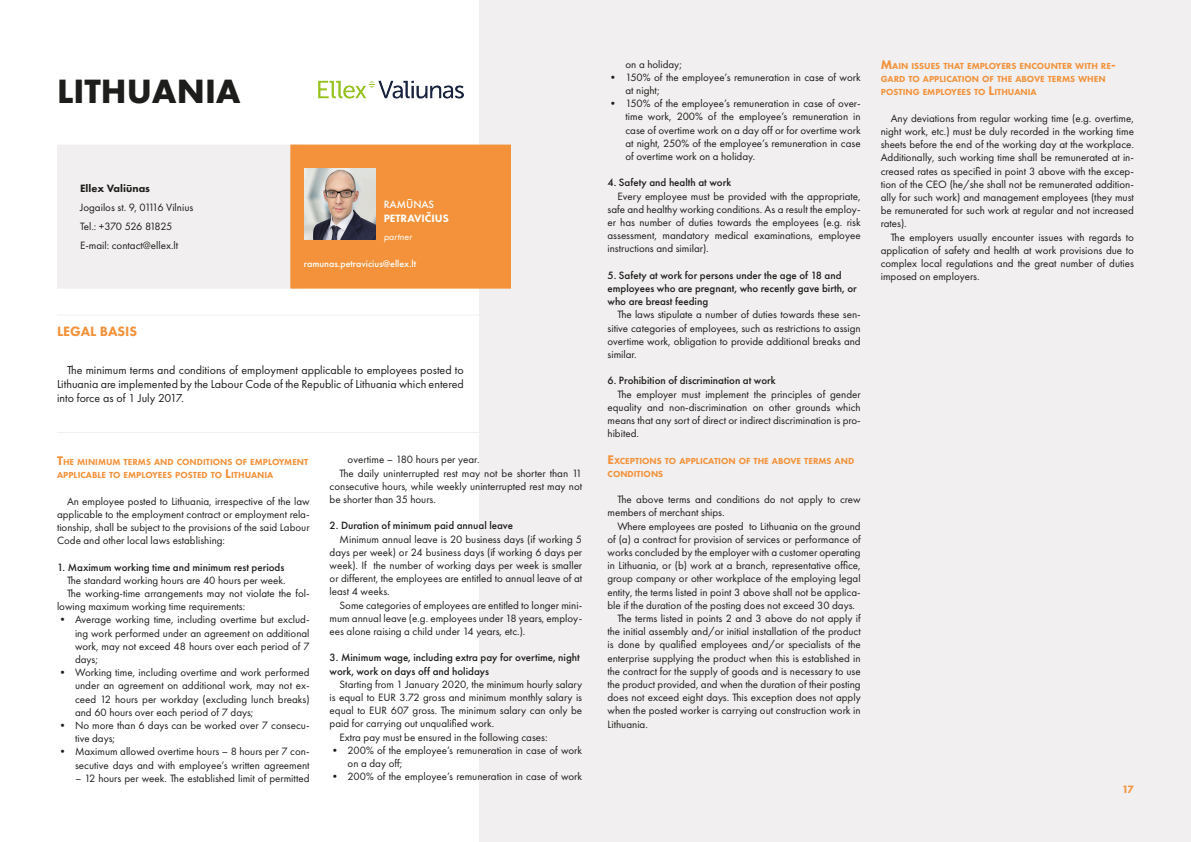
<style>
.page{position:relative;width:1191px;height:842px;background:#fff}
.page>*{position:absolute;margin:0;border:0;box-sizing:border-box;transform-origin:0 0}
.t1{font:700 35px "Futura PT";color:#1d1d1b}
.t2{font:800 14px "Futura PT";color:#f3923a}
.t3{font:12px/14.4px "Futura PT";color:#1d1d1b;text-align:justify}
.treść{font:11px/13.2px "Futura PT";color:#1d1d1b;text-align:justify}
.Śródtytuł_2{font:500 11px/13.2px "Futura PT";color:#1d1d1b}
.treść-2{font:11px "Futura PT";letter-spacing:-.05em;color:#1d1d1b}
.t4{font:800 11px "Futura PT";color:#1d1d1b}
.t5{font:800 11px "Futura PT";color:#fff}
.t6{font:500 11px "Futura PT";color:#fff}
.t7{font:800 11px "Futura PT";color:#f3923a}
.t8{font:500 10px "Futura PT";color:#fff}
.t9{font:italic 10px "Futura PT";color:#fff}
.śródtytuł{font:800 9.1px/13.2px "Futura PT";color:#f3923a}
.s1{font-size:13px}
</style>
<div class="page">
<div style="left:479px;top:0;width:712px;height:842px;background:#f1efef"></div>
<div style="left:57px;top:145px;width:243px;height:144px;background:#f1efef"></div>
<div style="left:290px;top:145px;width:221px;height:144px;background:#f3923a;border:1px solid #f3923a"></div>
<img style="left:318px;top:80px;width:146px;height:19px">
<img style="left:304px;top:169px;width:71px;height:70px">
<hr style="left:57px;top:315px;width:422px;height:1px;background:#f1efef">
<hr style="left:57px;top:432px;width:422px;height:1px;background:#f1efef">
<p class="t1" style="left:57px;top:69px;width:185px">LITHUANIA</p>
<p class="t4" style="left:80px;top:182px;width:71px">Ellex Valiūnas</p>
<p class="treść" style="left:80px;top:201px;width:115px">Jogailos st. 9, 01116 Vilnius</p>
<p class="treść-2" style="left:80px;top:220px;width:94px">Tel.: +370 526 81825</p>
<p class="treść" style="left:80px;top:239px;width:100px">E-mail: contact@ellex.lt</p>
<p class="t2" style="left:57px;top:323px;width:82px">LEGAL BASIS</p>
<p class="t6" style="left:384px;top:198px;width:52px">RAMŪNAS</p>
<p class="t5" style="left:384px;top:212px;width:67px">PETRAVIČIUS</p>
<p class="t9" style="left:384px;top:230px;width:30px">partner</p>
<p class="t8" style="left:304px;top:257px;width:114px">ramunas.petravicius@ellex.lt</p>
<p class="t3" style="left:57px;top:362px;width:408px;text-indent:10px">The minimum terms and conditions of employment applicable to employees posted to Lithuania are implemented by the Labour Code of the Republic of Lithuania which entered into force as of 1 July 2017.</p>
<p class="śródtytuł" style="left:57px;top:455px;width:253px"><span class="s1">T</span>HE MINIMUM TERMS AND CONDITIONS OF EMPLOYMENT<br>APPLICABLE TO EMPLOYEES POSTED TO <span class="s1">L</span>ITHUANIA</p>
<p class="treść" style="left:57px;top:494px;width:254px;text-indent:10px">An employee posted to Lithuania, irrespective of the law applicable to the employment contract or employment rela&shy;tionship, shall be subject to the provisions of the said Labour Code and other local laws establishing:</p>
<p class="Śródtytuł_2" style="left:57px;top:560px;width:229px">1. Maximum working time and minimum rest periods</p>
<p class="treść" style="left:67px;top:573px;width:220px">The standard working hours are 40 hours per week.</p>
<p class="treść" style="left:57px;top:587px;width:254px;text-indent:10px">The working-time arrangements may not violate the fol&shy;lowing maximum working time requirements:</p>
<p class="treść" style="left:75px;top:613px;width:236px;text-indent:-18px">• Average working time, including overtime but exclud&shy;ing work performed under an agreement on additional work, may not exceed 48 hours over each period of 7 days;</p>
<p class="treść" style="left:75px;top:666px;width:236px;text-indent:-18px">• Working time, including overtime and work performed under an agreement on additional work, may not ex&shy;ceed 12 hours per workday (excluding lunch breaks) and 60 hours over each period of 7 days;</p>
<p class="treść" style="left:75px;top:719px;width:236px;text-indent:-18px">• No more than 6 days can be worked over 7 consecu&shy;tive days;</p>
<p class="treść" style="left:57px;top:745px;width:254px;text-align:right">• Maximum allowed overtime hours – 8 hours per 7 con&shy;secutive days and with employee’s written agreement</p>
<p class="treść" style="left:75px;top:771px;width:236px">– 12 hours per week. The established limit of permitted</p>
<p class="treść" style="left:348px;top:453px;width:133px">overtime – 180 hours per year.</p>
<p class="treść" style="left:330px;top:466px;width:254px;text-indent:10px">The daily uninterrupted rest may not be shorter than 11 consecutive hours, while weekly uninterrupted rest may not be shorter than 35 hours.</p>
<p class="Śródtytuł_2" style="left:330px;top:519px;width:185px">2. Duration of minimum paid annual leave</p>
<p class="treść" style="left:330px;top:532px;width:254px;text-indent:10px">Minimum annual leave is 20 business days (if working 5 days per week) or 24 business days (if working 6 days per week). If the number of working days per week is smaller or different, the employees are entitled to annual leave of at least 4 weeks.</p>
<p class="treść" style="left:330px;top:598px;width:254px;text-indent:10px">Some categories of employees are entitled to longer mini&shy;mum annual leave (e.g. employees under 18 years, employ&shy;ees alone raising a child under 14 years, etc.).</p>
<p class="Śródtytuł_2" style="left:330px;top:651px;width:252px">3. Minimum wage, including extra pay for overtime, night work, work on days off and holidays</p>
<p class="treść" style="left:330px;top:677px;width:254px;text-indent:10px">Starting from 1 January 2020, the minimum hourly salary is equal to EUR 3.72 gross and minimum monthly salary is equal to EUR 607 gross. The minimum salary can only be paid for carrying out unqualified work.</p>
<p class="treść" style="left:340px;top:730px;width:209px">Extra pay must be ensured in the following cases:</p>
<p class="treść" style="left:348px;top:743px;width:236px;text-indent:-18px">• 200% of the employee’s remuneration in case of work on a day off;</p>
<p class="treść" style="left:330px;top:770px;width:254px">• 200% of the employee’s remuneration in case of work</p>
<p class="treść" style="left:625px;top:57px;width:58px">on a holiday;</p>
<p class="treść" style="left:625px;top:70px;width:237px;text-indent:-18px">• 150% of the employee’s remuneration in case of work at night;</p>
<p class="treść" style="left:625px;top:97px;width:237px;text-indent:-18px">• 150% of the employee’s remuneration in case of over&shy;time work, 200% of the employee’s remuneration in case of overtime work on a day off or for overtime work at night, 250% of the employee’s remuneration in case of overtime work on a holiday.</p>
<p class="Śródtytuł_2" style="left:607px;top:176px;width:125px">4. Safety and health at work</p>
<p class="treść" style="left:607px;top:189px;width:255px;text-indent:10px">Every employee must be provided with the appropriate, safe and healthy working conditions. As a result the employ&shy;er has number of duties towards the employees (e.g. risk assessment, mandatory medical examinations, employee instructions and similar).</p>
<p class="Śródtytuł_2" style="left:607px;top:268px;width:251px">5. Safety at work for persons under the age of 18 and employees who are pregnant, who recently gave birth, or who are breast feeding</p>
<p class="treść" style="left:607px;top:308px;width:255px;text-indent:10px">The laws stipulate a number of duties towards these sen&shy;sitive categories of employees, such as restrictions to assign overtime work, obligation to provide additional breaks and similar.</p>
<p class="Śródtytuł_2" style="left:607px;top:374px;width:170px">6. Prohibition of discrimination at work</p>
<p class="treść" style="left:607px;top:387px;width:255px;text-indent:10px">The employer must implement the principles of gender equality and non-discrimination on other grounds which means that any sort of direct or indirect discrimination is pro&shy;hibited.</p>
<p class="śródtytuł" style="left:607px;top:454px;width:248px"><span class="s1">E</span>XCEPTIONS TO APPLICATION OF THE ABOVE TERMS AND<br>CONDITIONS</p>
<p class="treść" style="left:607px;top:493px;width:255px;text-indent:10px">The above terms and conditions do not apply to crew members of merchant ships.</p>
<p class="treść" style="left:607px;top:519px;width:255px;text-indent:10px">Where employees are posted to Lithuania on the ground of (a) a contract for provision of services or performance of works concluded by the employer with a customer operating in Lithuania, or (b) work at a branch, representative office, group company or other workplace of the employing legal entity, the terms listed in point 3 above shall not be applica&shy;ble if the duration of the posting does not exceed 30 days.</p>
<p class="treść" style="left:607px;top:612px;width:255px;text-indent:10px">The terms listed in points 2 and 3 above do not apply if the initial assembly and/or initial installation of the product is done by qualified employees and/or specialists of the enterprise supplying the product when this is established in the contract for the supply of goods and is necessary to use the product provided, and when the duration of their posting does not exceed eight days. This exception does not apply when the posted worker is carrying out construction work in Lithuania.</p>
<p class="śródtytuł" style="left:880px;top:59px;width:236px"><span class="s1">M</span>AIN ISSUES THAT EMPLOYERS ENCOUNTER WITH RE<span class="s1">-<br></span>GARD TO APPLICATION OF THE ABOVE TERMS WHEN<br>POSTING EMPLOYEES TO <span class="s1">L</span>ITHUANIA</p>
<p class="treść" style="left:880px;top:112px;width:255px;text-indent:10px">Any deviations from regular working time (e.g. overtime, night work, etc.) must be duly recorded in the working time sheets before the end of the working day at the workplace.<br>Additionally, such working time shall be remunerated at in&shy;creased rates as specified in point 3 above with the excep&shy;tion of the CEO (he/she shall not be remunerated addition&shy;ally for such work) and management employees (they must be remunerated for such work at regular and not increased rates).</p>
<p class="treść" style="left:880px;top:230px;width:255px;text-indent:10px">The employers usually encounter issues with regards to application of safety and health at work provisions due to complex local regulations and the great number of duties imposed on employers.</p>
<p class="t7" style="left:1122px;top:783px;width:13px">17</p>
</div>
